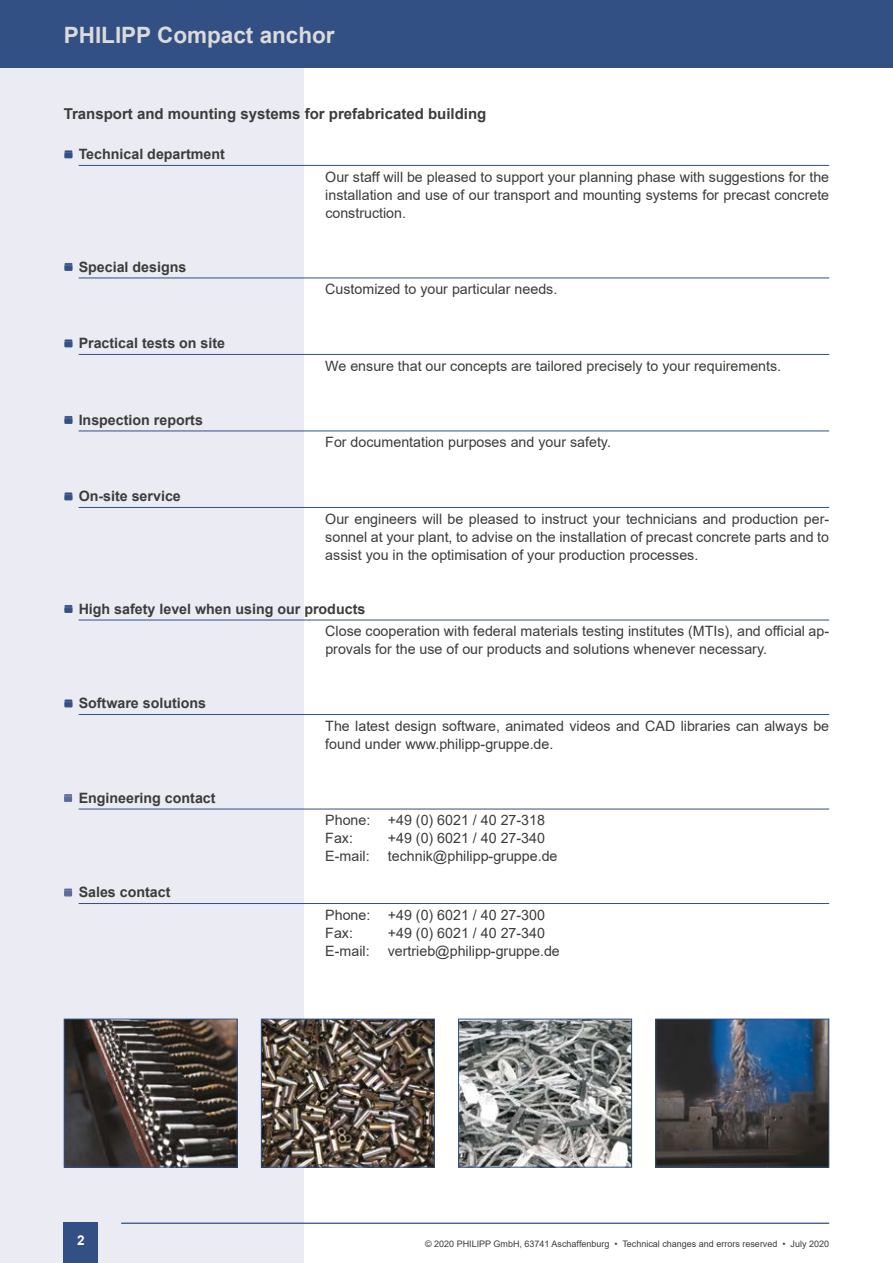
<style>
.page{position:relative;width:893px;height:1263px;background:#fff}
.page>*{position:absolute;margin:0;border:0;box-sizing:border-box;transform-origin:0 0}
.t1{font:700 22.5px "Arial";color:#dbdbdb}
.t2{font:700 15px "Arial";color:#3c3c3b}
.t3{font:14.25px/18px "Arial";color:#3c3c3b}
.t4{font:700 14.25px "Arial";color:#3c3c3b}
.t5{font:14.25px "Arial";color:#3c3c3b}
.t6{font:700 13.5px "Arial";color:#fff}
.t7{font:9px "Arial";color:#3c3c3b}
.s1{font-style:inherit}
</style>
<div class="page">
<div style="left:0;top:0;width:303px;height:1263px;background:#ebebf3"></div>
<div style="left:0;top:0;width:893px;height:68px;background:#325084"></div>
<div style="left:64px;top:1222px;width:34px;height:41px;background:#325084"></div>
<hr style="left:121px;top:1222px;width:708px;height:2px;background:#325084">
<img style="left:460px;top:1021px;width:170px;height:144px">
<div style="left:458px;top:1019px;width:174px;height:148px;border:1px solid #325084"></div>
<img style="left:657px;top:1021px;width:170px;height:144px">
<div style="left:655px;top:1019px;width:174px;height:148px;border:1px solid #325084"></div>
<img style="left:66px;top:1021px;width:169px;height:144px">
<div style="left:64px;top:1019px;width:173px;height:148px;border:1px solid #325084"></div>
<img style="left:263px;top:1021px;width:170px;height:144px">
<div style="left:261px;top:1019px;width:174px;height:148px;border:1px solid #325084"></div>
<hr style="left:79px;top:165px;width:750px;height:1px;background:#325084">
<hr style="left:79px;top:278px;width:750px;height:1px;background:#325084">
<hr style="left:79px;top:354px;width:750px;height:1px;background:#325084">
<hr style="left:79px;top:431px;width:750px;height:1px;background:#325084">
<hr style="left:79px;top:507px;width:750px;height:1px;background:#325084">
<hr style="left:79px;top:620px;width:750px;height:1px;background:#325084">
<hr style="left:79px;top:714px;width:750px;height:1px;background:#325084">
<hr style="left:79px;top:809px;width:750px;height:1px;background:#325084">
<hr style="left:79px;top:903px;width:750px;height:1px;background:#325084">
<svg style="left:65px;top:151px;width:7px;height:7px"></svg>
<div style="left:65px;top:263px;width:7px;height:8px;border:1px solid #475d8e"></div>
<svg style="left:65px;top:263px;width:7px;height:7px"></svg>
<svg style="left:65px;top:340px;width:7px;height:7px"></svg>
<div style="left:65px;top:416px;width:7px;height:8px;border:1px solid #475d8e"></div>
<svg style="left:65px;top:416px;width:7px;height:7px"></svg>
<svg style="left:65px;top:493px;width:7px;height:7px"></svg>
<div style="left:65px;top:605px;width:7px;height:8px;border:1px solid #475d8e"></div>
<svg style="left:65px;top:605px;width:7px;height:7px"></svg>
<svg style="left:65px;top:700px;width:7px;height:7px"></svg>
<div style="left:64px;top:794px;width:8px;height:8px;border:1px solid #707aa4"></div>
<svg style="left:65px;top:794px;width:7px;height:7px"></svg>
<div style="left:64px;top:889px;width:8px;height:7px;border:1px solid #707aa4"></div>
<svg style="left:65px;top:889px;width:7px;height:7px"></svg>
<h1 class="t1" style="left:64px;top:19px;width:272px">PHILIPP Compact anchor</h1>
<p class="t2" style="left:64px;top:103px;width:424px">Transport and mounting systems for prefabricated building</p>
<p class="t4" style="left:79px;top:144px;width:148px">Technical department</p>
<p class="t3" style="left:325px;top:168px;width:505px;text-align:justify">Our staff will be pleased to support your planning phase with suggestions for the installation and use of our transport and mounting systems for precast concrete construction.</p>
<p class="t4" style="left:79px;top:257px;width:109px">Special designs</p>
<p class="t4" style="left:79px;top:333px;width:148px">Practical tests on site</p>
<p class="t4" style="left:79px;top:410px;width:126px">Inspection reports</p>
<p class="t4" style="left:79px;top:486px;width:104px">On-site service</p>
<p class="t3" style="left:325px;top:280px;width:234px">Customized to your particular needs.</p>
<p class="t3" style="left:325px;top:357px;width:457px">We ensure that our concepts are tailored precisely to your requirements.</p>
<p class="t3" style="left:325px;top:433px;width:287px">For documentation purposes and your safety.</p>
<p class="t3" style="left:325px;top:510px;width:505px;text-align:justify">Our engineers will be pleased to instruct your technicians and production per&shy;sonnel at your plant, to advise on the installation of precast concrete parts and to assist you in the optimisation of your production processes.</p>
<p class="t4" style="left:79px;top:599px;width:288px">High safety level when using our products</p>
<p class="t3" style="left:325px;top:622px;width:505px">Close cooperation with federal materials testing institutes (MTIs), and official ap&shy;provals for the use of our products and solutions whenever necessary.</p>
<p class="t4" style="left:79px;top:693px;width:129px">Software solutions</p>
<p class="t4" style="left:79px;top:788px;width:138px">Engineering contact</p>
<p class="t4" style="left:79px;top:882px;width:93px">Sales contact</p>
<p class="t3" style="left:325px;top:717px;width:505px">The latest design software, animated videos and CAD libraries can always be found under www.philipp-gruppe.de.</p>
<p class="t3" style="left:325px;top:811px;width:221px"><span class="s1">Phone:</span> +49 (0) 6021 / 40 27-318<br><span class="s1">Fax:</span></p>
<p class="t3" style="left:388px;top:829px;width:159px">+49 (0) 6021 / 40 27-340</p>
<p class="t5" style="left:325px;top:846px;width:46px">E-mail:</p>
<p class="t3" style="left:388px;top:847px;width:171px">technik@philipp-gruppe.de</p>
<p class="t3" style="left:325px;top:906px;width:221px"><span class="s1">Phone:</span> +49 (0) 6021 / 40 27-300<br><span class="s1">Fax:</span></p>
<p class="t3" style="left:388px;top:924px;width:159px">+49 (0) 6021 / 40 27-340</p>
<p class="t5" style="left:325px;top:941px;width:46px">E-mail:</p>
<p class="t3" style="left:388px;top:942px;width:174px">vertrieb@philipp-gruppe.de</p>
<p class="t6" style="left:77px;top:1231px;width:9px">2</p>
<p class="t7" style="left:425px;top:1237px;width:406px">© 2020 PHILIPP GmbH, 63741 Aschaffenburg • Technical changes and errors reserved • July 2020</p>
</div>
